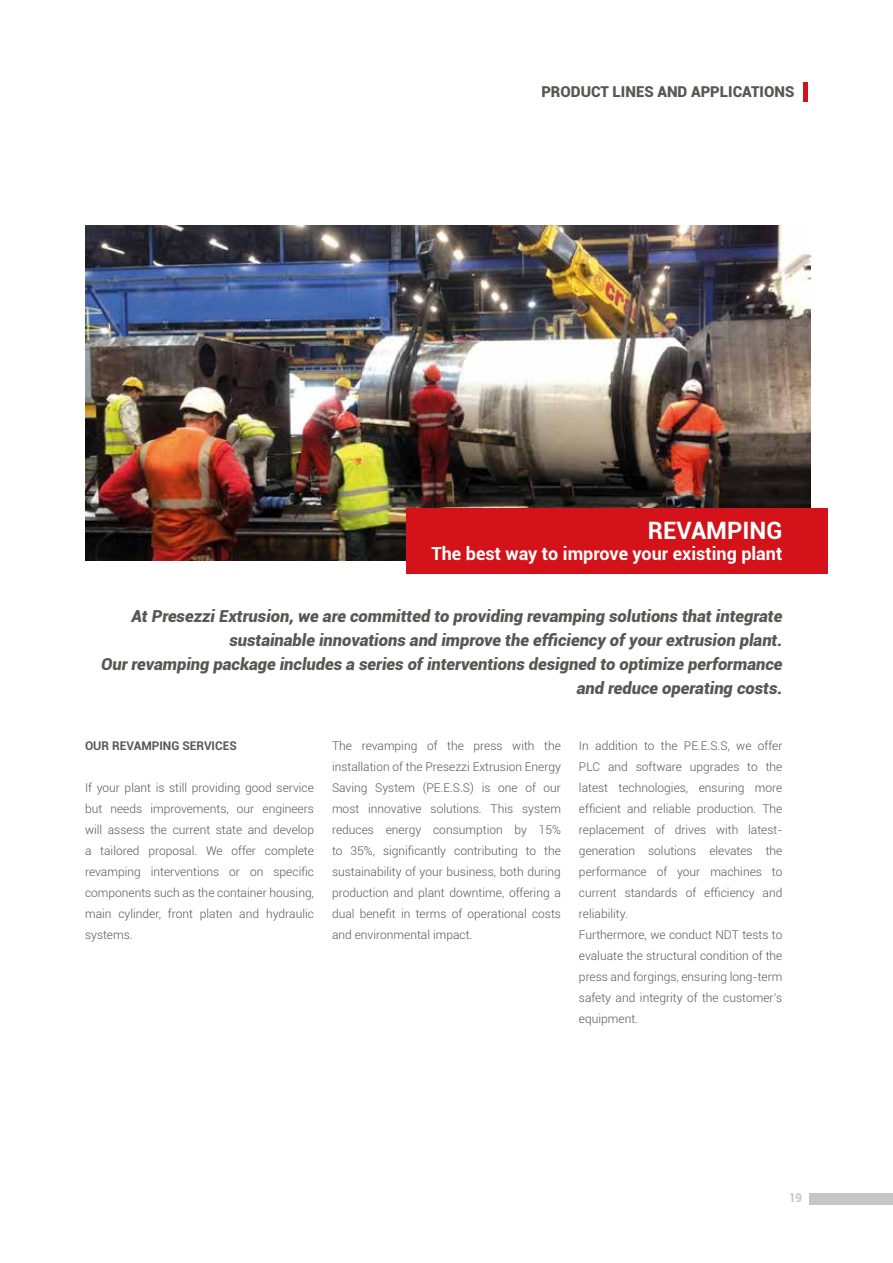
<style>
.page{position:relative;width:893px;height:1263px;background:#fff}
.page>*{position:absolute;margin:0;border:0;box-sizing:border-box;transform-origin:0 0}
.t1{font:700 24px "Roboto";color:#fff}
.t2{font:700 18px "Roboto";color:#fff}
.t3{font:italic 900 16.5px/24px "Roboto";color:#575756;text-align:right}
.t4{font:900 15px "Roboto";color:#575756}
.t5{font:300 12px/21px "Roboto";color:#575756;text-align:justify}
.t6{font:700 12px "Roboto";color:#575756}
.t7{font:700 12px "Roboto";color:#c6c6c6}
</style>
<div class="page">
<div style="left:810px;top:1193px;width:83px;height:12px;background:#c6c6c6"></div>
<img style="left:85px;top:225px;width:725px;height:335px">
<hr style="left:804px;top:82px;width:4px;height:20px;background:#d3121a">
<div style="left:406px;top:508px;width:422px;height:66px;background:#d3121a"></div>
<p class="t4" style="left:541px;top:81px;width:255px">PRODUCT LINES AND APPLICATIONS</p>
<h1 class="t1" style="left:648px;top:513px;width:136px">REVAMPING</h1>
<h2 class="t2" style="left:431px;top:541px;width:352px">The best way to improve your existing plant</h2>
<p class="t3" style="left:101px;top:603px;width:683px">At Presezzi Extrusion, we are committed to providing revamping solutions that integrate sustainable innovations and improve the efficiency of your extrusion plant.<br>Our revamping package includes a series of interventions designed to optimize performance and reduce operating costs.</p>
<p class="t6" style="left:85px;top:737px;width:153px">OUR REVAMPING SERVICES</p>
<p class="t5" style="left:85px;top:777px;width:230px">If your plant is still providing good service but needs improvements, our engineers will assess the current state and develop a tailored proposal. We offer complete revamping interventions or on specific components such as the container housing, main cylinder, front platen and hydraulic systems.</p>
<p class="t5" style="left:332px;top:735px;width:230px">The revamping of the press with the installation of the Presezzi Extrusion Energy Saving System (PE.E.S.S) is one of our most innovative solutions. This system reduces energy consumption by 15% to 35%, significantly contributing to the sustainability of your business, both during production and plant downtime, offering a dual benefit in terms of operational costs and environmental impact.</p>
<p class="t5" style="left:579px;top:735px;width:205px;text-align:left">In addition to the PE.E.S.S, we offer PLC and software upgrades to the latest technologies, ensuring more efficient and reliable production. The replacement of drives with latest&shy;generation solutions elevates the performance of your machines to current standards of efficiency and reliability.<br>Furthermore, we conduct NDT tests to evaluate the structural condition of the press and forgings, ensuring long-term safety and integrity of the customer’s equipment.</p>
<p class="t7" style="left:788px;top:1189px;width:15px">19</p>
</div>
